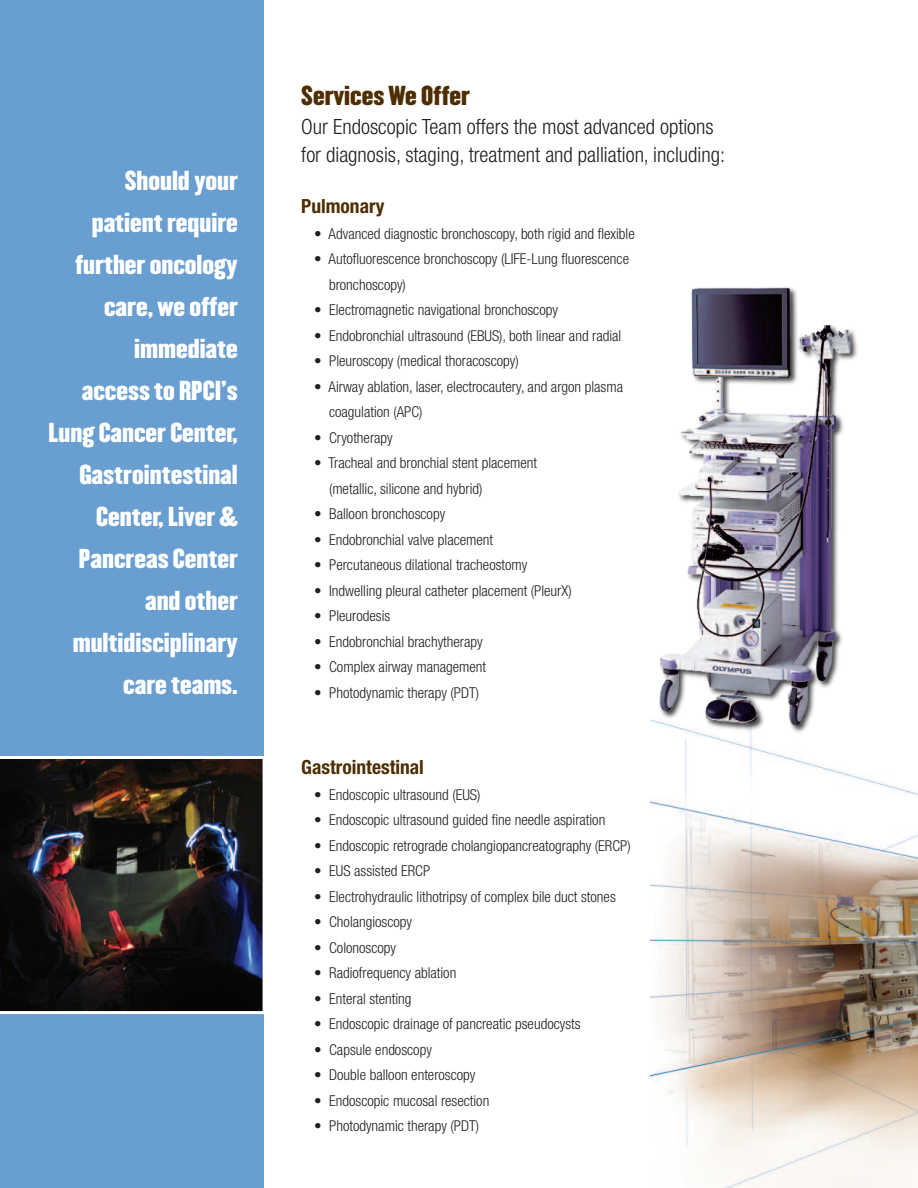
<style>
.page{position:relative;width:918px;height:1188px;background:#fff}
.page>*{position:absolute;margin:0;border:0;box-sizing:border-box;transform-origin:0 0}
.t1{font:24px/42px "Champion HTF Welterweight";color:#fff;text-align:right}
.t2{font:24px "Champion HTF Welterweight";color:#4e2d00}
.t3{font:300 condensed 21px/28.5px "Helvetica Neue LT Std";color:#231f20}
.t4{font:700 condensed 19.5px "Helvetica Neue";color:#4e2d00}
.t5{font:300 condensed 15px/25.5px "Helvetica Neue LT Std";color:#231f20}
</style>
<div class="page">
<img style="left:651px;top:782px;width:267px;height:406px">
<div style="left:0;top:0;width:263px;height:1188px;background:#699ed1"></div>
<img style="left:651px;top:733px;width:225px;height:56px">
<img style="left:650px;top:287px;width:207px;height:446px">
<img style="left:0;top:756px;width:263px;height:258px">
<h1 class="t1" style="left:49px;top:160px;width:191px">Should your patient require further oncology care, we offer immediate<br>access to RPCI’s<br>Lung Cancer Center,<br>Gastrointestinal<br>Center, Liver &amp;<br>Pancreas Center and other multidisciplinary care teams.</h1>
<h1 class="t2" style="left:301px;top:80px;width:170px">Services We Offer</h1>
<h2 class="t3" style="left:301px;top:112px;width:425px">Our Endoscopic Team offers the most advanced options for diagnosis, staging, treatment and palliation, including:</h2>
<h3 class="t4" style="left:301px;top:190px;width:85px">Pulmonary</h3>
<p class="t5" style="left:314px;top:221px;width:322px">• Advanced diagnostic bronchoscopy, both rigid and flexible</p>
<p class="t5" style="left:329px;top:246px;width:302px;text-indent:-15px">• Autofluorescence bronchoscopy (LIFE-Lung fluorescence bronchoscopy)</p>
<p class="t5" style="left:314px;top:297px;width:245px">• Electromagnetic navigational bronchoscopy</p>
<p class="t5" style="left:314px;top:323px;width:309px">• Endobronchial ultrasound (EBUS), both linear and radial</p>
<p class="t5" style="left:314px;top:348px;width:206px">• Pleuroscopy (medical thoracoscopy)</p>
<p class="t5" style="left:329px;top:374px;width:296px;text-indent:-15px">• Airway ablation, laser, electrocautery, and argon plasma coagulation (APC)</p>
<p class="t5" style="left:314px;top:425px;width:80px">• Cryotherapy</p>
<p class="t5" style="left:329px;top:450px;width:210px;text-indent:-15px">• Tracheal and bronchial stent placement (metallic, silicone and hybrid)</p>
<p class="t5" style="left:314px;top:501px;width:132px">• Balloon bronchoscopy</p>
<p class="t5" style="left:314px;top:527px;width:180px">• Endobronchial valve placement</p>
<p class="t5" style="left:314px;top:552px;width:215px">• Percutaneous dilational tracheostomy</p>
<p class="t5" style="left:314px;top:578px;width:259px">• Indwelling pleural catheter placement (PleurX)</p>
<p class="t5" style="left:314px;top:603px;width:78px">• Pleurodesis</p>
<p class="t5" style="left:314px;top:629px;width:170px">• Endobronchial brachytherapy</p>
<p class="t5" style="left:314px;top:654px;width:173px">• Complex airway management</p>
<p class="t5" style="left:314px;top:680px;width:166px">• Photodynamic therapy (PDT)</p>
<h3 class="t4" style="left:301px;top:751px;width:124px">Gastrointestinal</h3>
<p class="t5" style="left:314px;top:782px;width:168px">• Endoscopic ultrasound (EUS)</p>
<p class="t5" style="left:314px;top:807px;width:293px">• Endoscopic ultrasound guided fine needle aspiration</p>
<p class="t5" style="left:314px;top:833px;width:318px">• Endoscopic retrograde cholangiopancreatography (ERCP)</p>
<p class="t5" style="left:314px;top:858px;width:117px">• EUS assisted ERCP</p>
<p class="t5" style="left:314px;top:884px;width:303px">• Electrohydraulic lithotripsy of complex bile duct stones</p>
<p class="t5" style="left:314px;top:909px;width:99px">• Cholangioscopy</p>
<p class="t5" style="left:314px;top:935px;width:83px">• Colonoscopy</p>
<p class="t5" style="left:314px;top:960px;width:144px">• Radiofrequency ablation</p>
<p class="t5" style="left:314px;top:986px;width:99px">• Enteral stenting</p>
<p class="t5" style="left:314px;top:1011px;width:268px">• Endoscopic drainage of pancreatic pseudocysts</p>
<p class="t5" style="left:314px;top:1037px;width:119px">• Capsule endoscopy</p>
<p class="t5" style="left:314px;top:1062px;width:163px">• Double balloon enteroscopy</p>
<p class="t5" style="left:314px;top:1088px;width:177px">• Endoscopic mucosal resection</p>
<p class="t5" style="left:314px;top:1113px;width:166px">• Photodynamic therapy (PDT)</p>
</div>
